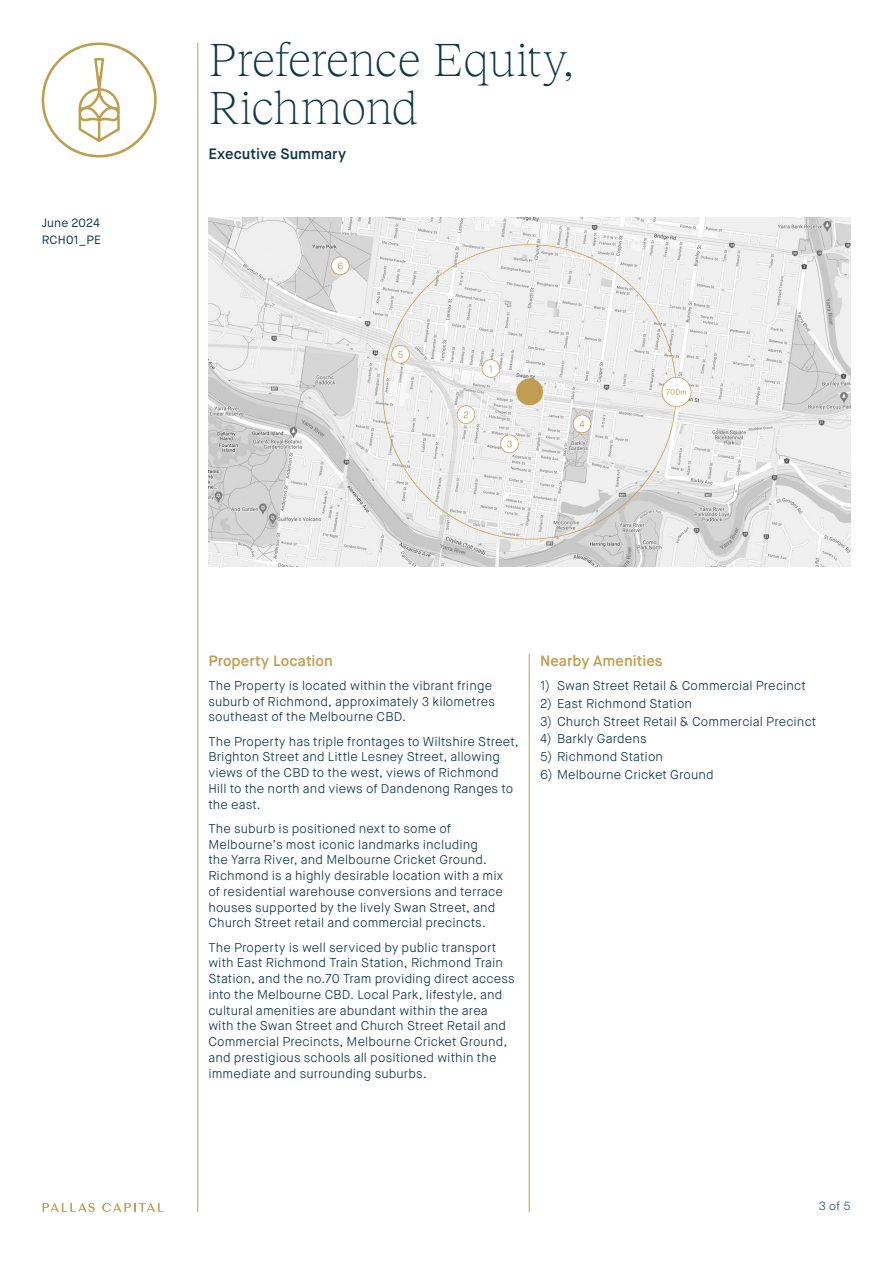
<style>
.page{position:relative;width:893px;height:1263px;background:#fff}
.page>*{position:absolute;margin:0;border:0;box-sizing:border-box;transform-origin:0 0}
.t1{font:100 48px/48px "Reckless Neue";letter-spacing:-.02em;color:#0e3549}
.t2{font:600 15px "Maison Neue";color:#c09d51}
.t3{font:600 15px "Maison Neue";color:#0e3549}
.t4{font:300 12.75px/15.8px "Maison Neue";letter-spacing:.01em;color:#0e3549}
.t5{font:12px/17.1px "Maison Neue";letter-spacing:.015em;color:#0e3549}
.t6{font:300 12px "Messina Sans";color:#0e3549}
</style>
<div class="page">
<hr style="left:197px;top:43px;width:1px;height:1169px;background:#c09d51">
<svg style="left:43px;top:1203px;width:52px;height:9px"></svg>
<svg style="left:102px;top:1203px;width:62px;height:9px"></svg>
<svg style="left:42px;top:43px;width:115px;height:114px"></svg>
<hr style="left:529px;top:654px;width:1px;height:558px;background:#c09d51">
<img style="left:208px;top:217px;width:642px;height:349px">
<p class="t5" style="left:42px;top:214px;width:61px">June 2024<br>RCH01_PE</p>
<h1 class="t1" style="left:208px;top:33px;width:367px">Preference Equity,<br>Richmond</h1>
<p class="t3" style="left:208px;top:144px;width:139px">Executive Summary</p>
<p class="t2" style="left:208px;top:651px;width:126px">Property Location</p>
<p class="t4" style="left:208px;top:678px;width:288px">The Property is located within the vibrant fringe suburb of Richmond, approximately 3 kilometres southeast of the Melbourne CBD.</p>
<p class="t4" style="left:208px;top:733px;width:312px">The Property has triple frontages to Wiltshire Street, Brighton Street and Little Lesney Street, allowing views of the CBD to the west, views of Richmond Hill to the north and views of Dandenong Ranges to the east.</p>
<p class="t4" style="left:208px;top:821px;width:296px">The suburb is positioned next to some of Melbourne’s most iconic landmarks including<br>the Yarra River, and Melbourne Cricket Ground.<br>Richmond is a highly desirable location with a mix of residential warehouse conversions and terrace houses supported by the lively Swan Street, and Church Street retail and commercial precincts.</p>
<p class="t4" style="left:208px;top:939px;width:308px">The Property is well serviced by public transport with East Richmond Train Station, Richmond Train Station, and the no.70 Tram providing direct access into the Melbourne CBD. Local Park, lifestyle, and cultural amenities are abundant within the area with the Swan Street and Church Street Retail and Commercial Precincts, Melbourne Cricket Ground, and prestigious schools all positioned within the immediate and surrounding suburbs.</p>
<p class="t2" style="left:540px;top:651px;width:124px">Nearby Amenities</p>
<p class="t4" style="left:540px;top:678px;width:267px">1) Swan Street Retail &amp; Commercial Precinct</p>
<p class="t4" style="left:540px;top:695px;width:154px">2) East Richmond Station</p>
<p class="t4" style="left:540px;top:713px;width:278px">3) Church Street Retail &amp; Commercial Precinct</p>
<p class="t4" style="left:540px;top:731px;width:108px">4) Barkly Gardens</p>
<p class="t4" style="left:540px;top:749px;width:125px">5) Richmond Station</p>
<p class="t4" style="left:540px;top:767px;width:175px">6) Melbourne Cricket Ground</p>
<p class="t6" style="left:819px;top:1196px;width:33px">3 of 5</p>
</div>
